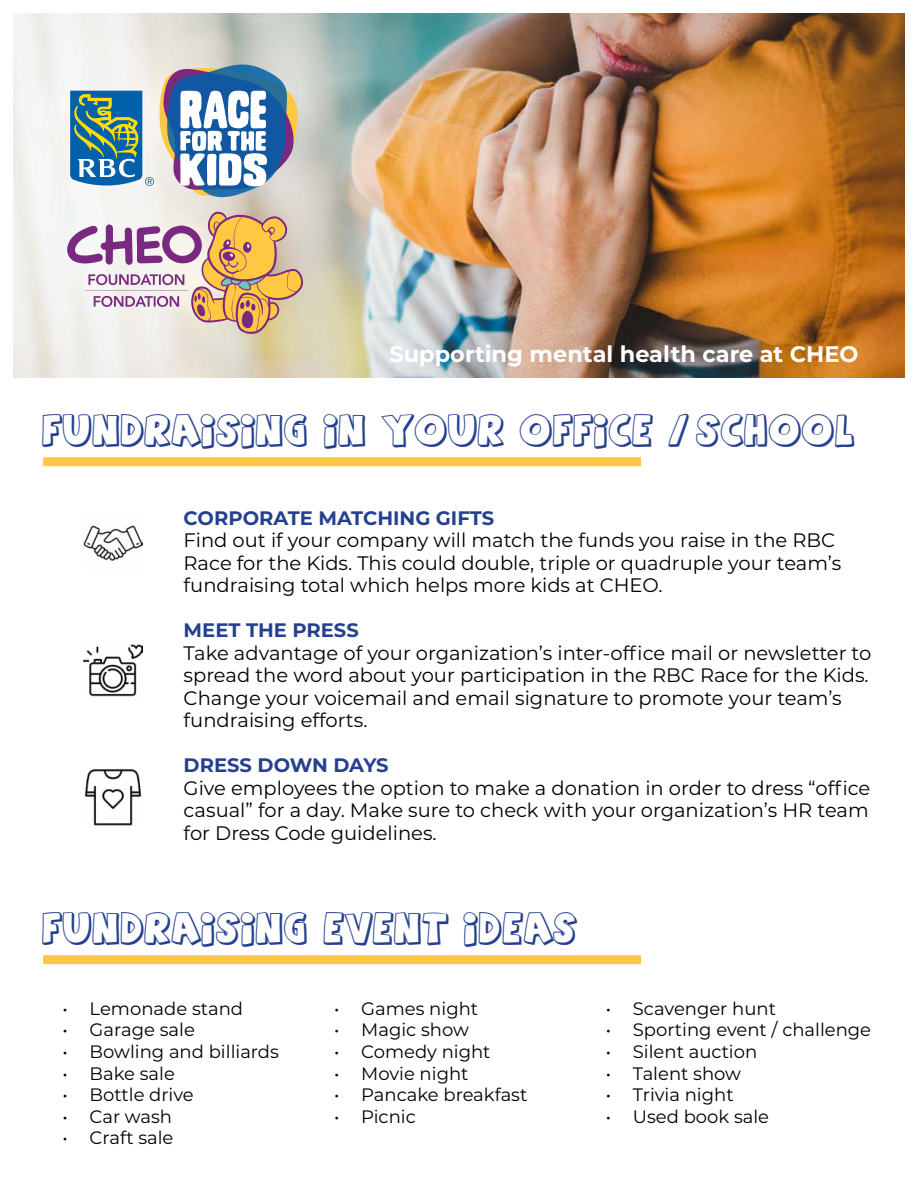
<style>
.page{position:relative;width:918px;height:1188px;background:#fff}
.page>*{position:absolute;margin:0;border:0;box-sizing:border-box;transform-origin:0 0}
.t1{font:30px "Agent Orange";color:#25408f}
.t2{font:700 22.5px "Montserrat";color:#fff}
.t3{font:19.5px/22.5px "Montserrat";color:#000}
.t4{font:700 19.5px "Montserrat";color:#25408f}
.t5{font:18px "Montserrat";color:#000}
</style>
<div class="page">
<img style="left:14px;top:14px;width:890px;height:364px">
<div style="left:43px;top:457px;width:598px;height:9px;background:#ffc843"></div>
<img style="left:84px;top:644px;width:59px;height:53px">
<img style="left:84px;top:769px;width:58px;height:57px">
<img style="left:84px;top:525px;width:59px;height:36px">
<svg style="left:70px;top:65px;width:228px;height:132px"></svg>
<svg style="left:67px;top:212px;width:237px;height:123px"></svg>
<div style="left:43px;top:955px;width:598px;height:9px;background:#ffc843"></div>
<p class="t2" style="left:389px;top:337px;width:471px">Supporting mental health care at CHEO</p>
<h1 class="t1" style="left:43px;top:413px;width:814px">FUNDRAISING IN YOUR OFFICE / SCHOOL</h1>
<p class="t4" style="left:184px;top:504px;width:312px">CORPORATE MATCHING GIFTS</p>
<p class="t3" style="left:184px;top:528px;width:659px">Find out if your company will match the funds you raise in the RBC<br>Race for the Kids. This could double, triple or quadruple your team’s fundraising total which helps more kids at CHEO.</p>
<p class="t4" style="left:184px;top:616px;width:177px">MEET THE PRESS</p>
<p class="t3" style="left:184px;top:641px;width:689px">Take advantage of your organization’s inter-office mail or newsletter to spread the word about your participation in the RBC Race for the Kids.<br>Change your voicemail and email signature to promote your team’s fundraising efforts.</p>
<p class="t4" style="left:184px;top:751px;width:207px">DRESS DOWN DAYS</p>
<p class="t3" style="left:184px;top:776px;width:688px;text-align:justify">Give employees the option to make a donation in order to dress “office casual” for a day. Make sure to check with your organization’s HR team for Dress Code guidelines.</p>
<h1 class="t1" style="left:43px;top:912px;width:537px">FUNDRAISING EVENT IDEAS</h1>
<p class="t5" style="left:63px;top:996px;width:182px">• Lemonade stand</p>
<p class="t5" style="left:63px;top:1018px;width:134px">• Garage sale</p>
<p class="t5" style="left:63px;top:1039px;width:218px">• Bowling and billiards</p>
<p class="t5" style="left:63px;top:1061px;width:114px">• Bake sale</p>
<p class="t5" style="left:63px;top:1082px;width:133px">• Bottle drive</p>
<p class="t5" style="left:63px;top:1104px;width:111px">• Car wash</p>
<p class="t5" style="left:63px;top:1126px;width:112px">• Craft sale</p>
<p class="t5" style="left:334px;top:996px;width:145px">• Games night</p>
<p class="t5" style="left:334px;top:1018px;width:136px">• Magic show</p>
<p class="t5" style="left:334px;top:1039px;width:158px">• Comedy night</p>
<p class="t5" style="left:334px;top:1061px;width:136px">• Movie night</p>
<p class="t5" style="left:334px;top:1082px;width:195px">• Pancake breakfast</p>
<p class="t5" style="left:334px;top:1104px;width:83px">• Picnic</p>
<p class="t5" style="left:606px;top:996px;width:172px">• Scavenger hunt</p>
<p class="t5" style="left:606px;top:1018px;width:267px">• Sporting event / challenge</p>
<p class="t5" style="left:606px;top:1039px;width:153px">• Silent auction</p>
<p class="t5" style="left:606px;top:1061px;width:137px">• Talent show</p>
<p class="t5" style="left:606px;top:1082px;width:129px">• Trivia night</p>
<p class="t5" style="left:606px;top:1104px;width:165px">• Used book sale</p>
</div>
